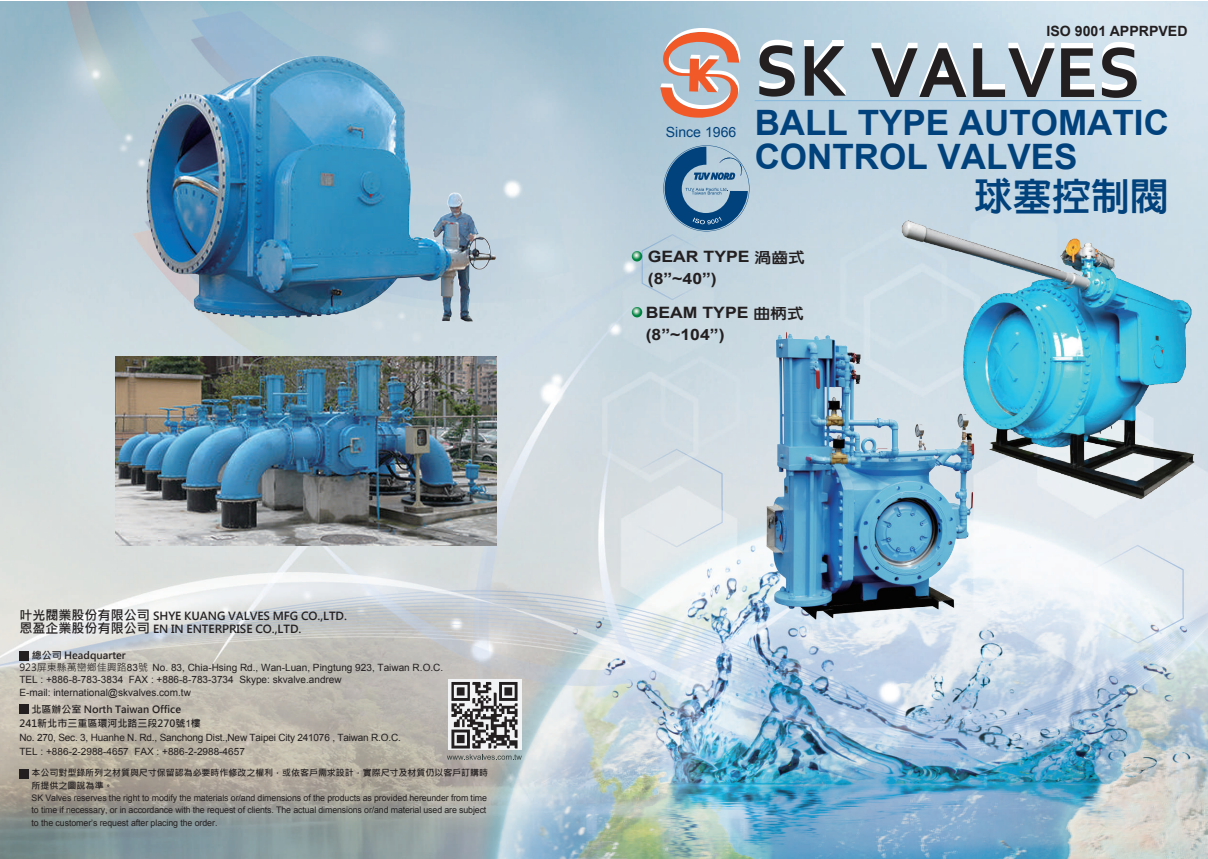
<style>
.page{position:relative;width:1208px;height:859px;background:#fff}
.page>*{position:absolute;margin:0;border:0;box-sizing:border-box;transform-origin:0 0}
.t1{font:39px "New Gothic Extra";color:#01427c}
.t2{font:700 35px/34px "Arial";color:#01427c}
.t3{font:700 15.6px/22px "Arial";color:#231f20;scale:1.13 1}
.t4{font:700 14.1px "Arial";color:#231f20}
.t5{font:14.1px "Arial";color:#01427c}
.t6{font:700 11.1px/13px "Microsoft Jheng Hei";color:#231f20}
.t7{font:10px/12.4px "Arial";color:#231f20}
.t8{font:10px/14.3px "Arial";letter-spacing:-.02em;color:#231f20}
.t9{font:700 10px "Microsoft Jheng Hei";color:#231f20}
.t10{font:9px/12.4px "Arial";letter-spacing:-.01em;color:#231f20}
.t11{font:700 9px "Microsoft Jheng Hei";letter-spacing:-.005em;color:#231f20}
.s1{font-size:13px}
.s2{font-family:"Microsoft Jheng Hei"}
.s3{font-family:"Arial";font-weight:400}
.s4{font-family:"New Gothic Extra";font-weight:400;font-size:15px}
</style>
<div class="page">
<img style="left:0;top:2px;width:1208px;height:857px">
<hr style="left:754px;top:100px;width:387px;height:1px;background:#84b7db">
<svg style="left:660px;top:28px;width:80px;height:90px;background:#cfa79e"></svg>
<div style="left:1061px;top:43px;width:31px;height:5px;background:#fff"></div>
<svg style="left:871px;top:43px;width:95px;height:54px;background:#8f9aa1"></svg>
<svg style="left:973px;top:43px;width:81px;height:54px;background:#95a0a8"></svg>
<svg style="left:1061px;top:48px;width:33px;height:49px;background:#737579"></svg>
<svg style="left:1102px;top:42px;width:34px;height:56px"></svg>
<svg style="left:759px;top:40px;width:35px;height:57px"></svg>
<svg style="left:804px;top:41px;width:41px;height:55px;background:#7e878d"></svg>
<img style="left:115px;top:357px;width:381px;height:189px">
<img style="left:146px;top:56px;width:314px;height:266px">
<svg style="left:663px;top:145px;width:86px;height:86px;background:#6e95b5"></svg>
<svg style="left:632px;top:251px;width:10px;height:10px"></svg>
<svg style="left:632px;top:307px;width:10px;height:10px"></svg>
<img style="left:799px;top:181px;width:408px;height:346px">
<img style="left:756px;top:325px;width:221px;height:295px">
<div style="left:19px;top:651px;width:10px;height:10px;background:#231f20"></div>
<div style="left:19px;top:704px;width:10px;height:10px;background:#231f20"></div>
<div style="left:19px;top:769px;width:10px;height:9px;background:#231f20"></div>
<svg style="left:447px;top:754px;width:75px;height:6px"></svg>
<div style="left:448px;top:679px;width:74px;height:71px;background:#f2f3f4"></div>
<img style="left:451px;top:682px;width:67px;height:66px">
<p class="t6" style="left:19px;top:609px;width:329px"><span class="s1">叶光閥業股份有限公司</span> SHYE KUANG VALVES MFG CO.,LTD.<span class="s1">恩盈企業股份有限公司</span> EN IN ENTERPRISE CO.,LTD.</p>
<p class="t9" style="left:32px;top:649px;width:96px">總公司 Headquarter</p>
<p class="t7" style="left:19px;top:661px;width:425px"><span class="s2">923屏東縣萬巒鄉佳興路</span>83<span class="s2">號</span> No. 83, Chia-Hsing Rd., Wan-Luan, Pingtung 923, Taiwan R.O.C.<br>TEL : +886-8-783-3834 FAX : +886-8-783-3734 Skype: skvalve.andrew<br>E-mail: international@skvalves.com.tw</p>
<p class="t9" style="left:31px;top:703px;width:151px">北區辦公室 North Taiwan Office</p>
<p class="t9" style="left:19px;top:717px;width:183px">241新北市三重區環河北路三段270號<span class="s3">1</span>樓</p>
<p class="t8" style="left:19px;top:730px;width:383px">No. 270, Sec. 3, Huanhe N. Rd., Sanchong Dist.,New Taipei City 241076 , Taiwan R.O.C.<br>TEL : +886-2-2988-4657 FAX : +886-2-2988-4657</p>
<p class="t11" style="left:32px;top:767px;width:458px">本公司對型錄所列之材質與尺寸保留認為必要時作修改之權利，或依客戶需求設計，實際尺寸及材質仍以客戶訂購時</p>
<p class="t10" style="left:32px;top:792px;width:457px">SK Valves reserves the right to modify the materials or/and dimensions of the products as provided hereunder from time to time if necessary, or in accordance with the request of clients. The actual dimensions or/and material used are subject</p>
<p class="t11" style="left:32px;top:780px;width:83px">所提供之圖說為準。</p>
<p class="t10" style="left:32px;top:817px;width:187px">to the customer’s request after placing the order.</p>
<h3 class="t4" style="left:1046px;top:21px;width:142px">ISO 9001 APPRPVED</h3>
<h2 class="t2" style="left:754px;top:106px;width:416px">BALL TYPE AUTOMATIC<br>CONTROL VALVES</h2>
<h1 class="t1" style="left:974px;top:177px;width:196px">球塞控制閥</h1>
<h3 class="t3" style="left:648px;top:246px;width:141px">GEAR TYPE <span class="s4">渦齒式</span>(8”~40”)</h3>
<h3 class="t3" style="left:646px;top:302px;width:141px">BEAM TYPE <span class="s4">曲柄式</span>(8”~104”)</h3>
<h3 class="t5" style="left:666px;top:123px;width:72px">Since 1966</h3>
</div>
